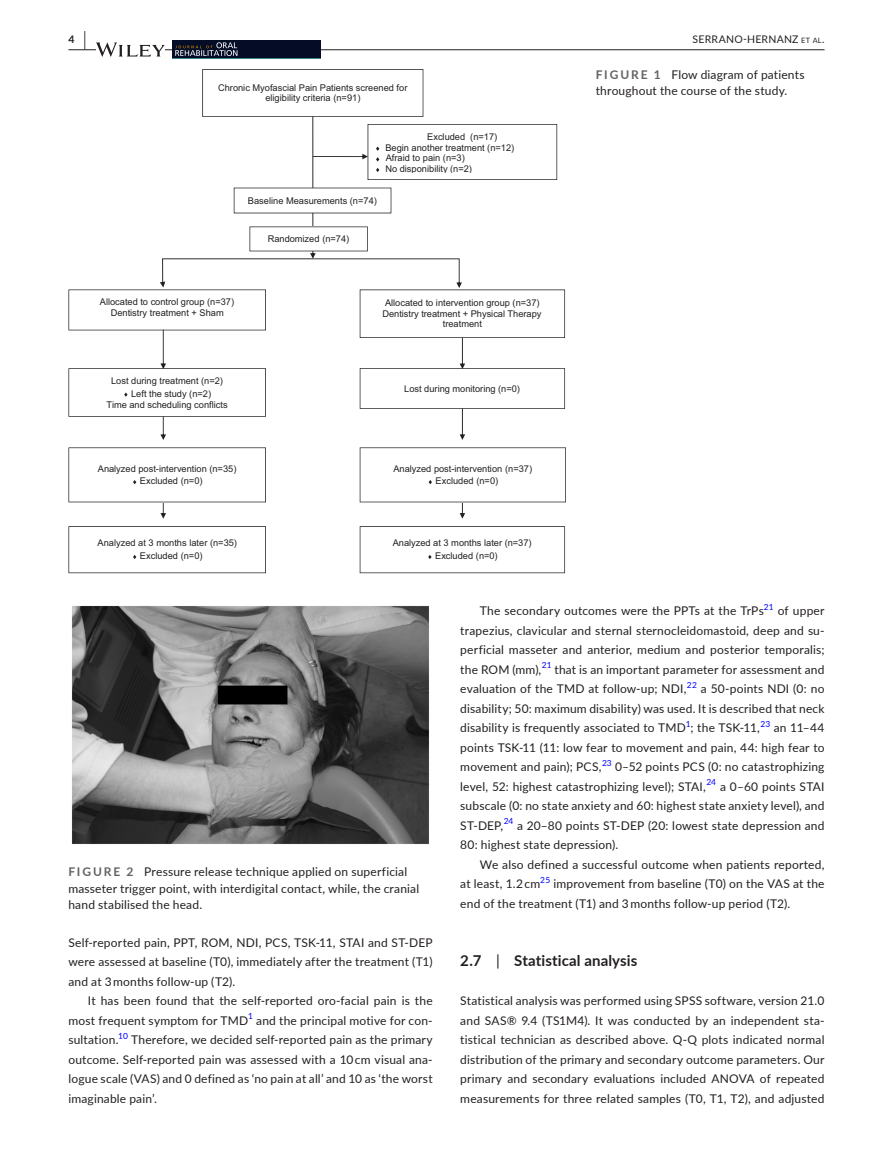
<style>
.page{position:relative;width:893px;height:1174px;background:#fff}
.page>*{position:absolute;margin:0;border:0;box-sizing:border-box;transform-origin:0 0}
.t1{font:700 15px "Lato";letter-spacing:.005em;color:#231f20}
.t2{font:12px/19.5px "Lato";letter-spacing:.015em;color:#231f20;text-align:justify}
.t3{font:10.5px "Lato";letter-spacing:.025em;color:#231f20}
.t4{font:700 10.5px "Lato";color:#231f20}
.t5{font:9.3px/10.6px "Arial";color:#231f20}
.t6{font:8.4px "Lato";letter-spacing:.005em;color:#00f}
.s1{font-size:19.5px}
.s2{font-size:7.35px}
.s3{font-weight:700;color:#636366}
.s4{font-weight:400}
</style>
<div class="page">
<hr style="left:68px;top:49px;width:756px;height:1px;background:#231f20">
<svg style="left:96px;top:42px;width:69px;height:15px"></svg>
<div style="left:172px;top:40px;width:149px;height:19px;background:#050c26"></div>
<hr style="left:172px;top:58px;width:149px;height:1px;background:#3e8690">
<svg style="left:175px;top:42px;width:62px;height:14px"></svg>
<svg style="left:68px;top:69px;width:497px;height:371px"></svg>
<svg style="left:68px;top:526px;width:198px;height:47px"></svg>
<svg style="left:360px;top:526px;width:205px;height:47px"></svg>
<svg style="left:360px;top:447px;width:206px;height:71px"></svg>
<svg style="left:68px;top:447px;width:198px;height:71px"></svg>
<img style="left:72px;top:606px;width:357px;height:238px">
<p class="t4" style="left:68px;top:31px;width:19px">4 <span class="s1">|</span></p>
<p class="t3" style="left:693px;top:31px;width:133px">SERRANO--HERNANZ <span class="s2">et al</span>.</p>
<p class="t5" style="left:218px;top:82px;width:191px;text-align:center">Chronic Myofascial Pain Patients screened for eligibility criteria (n=91)</p>
<p class="t5" style="left:385px;top:131px;width:130px;text-indent:42px">Excluded (n=17)<br>Begin another treatment (n=12)<br>Afraid to pain (n=3)<br>No disponibility (n=2)</p>
<p class="t5" style="left:248px;top:195px;width:130px">Baseline Measurements (n=74)</p>
<p class="t5" style="left:268px;top:234px;width:83px">Randomized (n=74)</p>
<p class="t5" style="left:100px;top:297px;width:136px;text-align:center">Allocated to control group (n=37)<br>Dentistry treatment + Sham</p>
<p class="t5" style="left:131px;top:374px;width:93px;line-height:12.5px;text-indent:-20px">Lost during treatment (n=2)<br>Left the study (n=2)</p>
<p class="t5" style="left:106px;top:399px;width:123px">Time and scheduling conflicts</p>
<p class="t5" style="left:382px;top:297px;width:161px;text-align:center">Allocated to intervention group (n=37)<br>Dentistry treatment + Physical Therapy treatment</p>
<p class="t5" style="left:404px;top:383px;width:117px">Lost during monitoring (n=0)</p>
<p class="t5" style="left:140px;top:462px;width:98px;line-height:12.6px;text-indent:-42px">Analyzed post-intervention (n=35)<br>Excluded (n=0)</p>
<p class="t5" style="left:436px;top:462px;width:98px;line-height:12.6px;text-indent:-42px">Analyzed post-intervention (n=37)<br>Excluded (n=0)</p>
<p class="t5" style="left:140px;top:537px;width:99px;line-height:12.6px;text-indent:-42px">Analyzed at 3 months later (n=35)<br>Excluded (n=0)</p>
<p class="t5" style="left:435px;top:537px;width:98px;line-height:12.6px;text-indent:-42px">Analyzed at 3 months later (n=37)<br>Excluded (n=0)</p>
<p class="t2" style="left:596px;top:66px;width:210px;line-height:16.5px"><span class="s3">FIGURE 1</span> Flow diagram of patients throughout the course of the study.</p>
<p class="t2" style="left:68px;top:863px;width:352px;line-height:16.5px;text-align:left"><span class="s3">FIGURE 2</span> Pressure release technique applied on superficial masseter trigger point, with interdigital contact, while, the cranial hand stabilised the head.</p>
<p class="t2" style="left:68px;top:932px;width:366px">Self-reported pain, PPT, ROM, NDI, PCS, TSK-11, STAI and ST-DEP were assessed at baseline (T0), immediately after the treatment (T1) and at 3 months follow-up (T2).</p>
<p class="t2" style="left:68px;top:990px;width:366px;text-indent:20px">It has been found that the self-reported oro-facial pain is the most frequent symptom for TMD<sup>1</sup> and the principal motive for con&shy;sultation.<sup>10</sup> Therefore, we decided self-reported pain as the primary outcome. Self-reported pain was assessed with a 10 cm visual ana&shy;logue scale (VAS) and 0 defined as ‘no pain at all’ and 10 as ‘the worst imaginable pain’.</p>
<p class="t2" style="left:480px;top:600px;width:286px">The secondary outcomes were the PPTs at the TrPs</p>
<p class="t6" style="left:764px;top:601px;width:11px">21</p>
<p class="t2" style="left:460px;top:600px;width:366px;text-indent:317px">of upper trapezius, clavicular and sternal sternocleidomastoid, deep and su&shy;perficial masseter and anterior, medium and posterior temporalis; the ROM (mm),</p>
<p class="t6" style="left:542px;top:659px;width:11px">21</p>
<p class="t2" style="left:460px;top:659px;width:366px;text-indent:94px">that is an important parameter for assessment and evaluation of the TMD at follow-up; NDI,</p>
<p class="t6" style="left:687px;top:679px;width:11px">22</p>
<p class="t2" style="left:460px;top:678px;width:366px;text-indent:240px">a 50-points NDI (0: no disability; 50: maximum disability) was used. It is described that neck disability is frequently associated to TMD ; the TSK-11,</p>
<p class="t6" style="left:686px;top:718px;width:6px">1</p>
<p class="t6" style="left:760px;top:718px;width:11px">23</p>
<p class="t2" style="left:460px;top:717px;width:366px;text-indent:313px">an 11–44 points TSK-11 (11: low fear to movement and pain, 44: high fear to movement and pain); PCS,</p>
<p class="t6" style="left:602px;top:757px;width:11px">23</p>
<p class="t2" style="left:460px;top:756px;width:366px;text-indent:155px">0–52 points PCS (0: no catastrophizing level, 52: highest catastrophizing level); STAI,</p>
<p class="t6" style="left:706px;top:776px;width:11px">24</p>
<p class="t2" style="left:460px;top:776px;width:366px;text-indent:260px">a 0–60 points STAI subscale (0: no state anxiety and 60: highest state anxiety level), and ST-DEP,</p>
<p class="t6" style="left:504px;top:815px;width:11px">24</p>
<p class="t2" style="left:460px;top:815px;width:366px;text-indent:57px">a 20–80 points ST-DEP (20: lowest state depression and<br>80: highest state depression).</p>
<p class="t2" style="left:460px;top:854px;width:366px;text-indent:20px">We also defined a successful outcome when patients reported, at least, 1.2 cm</p>
<p class="t6" style="left:540px;top:874px;width:11px">25</p>
<p class="t2" style="left:460px;top:873px;width:366px;text-indent:93px">improvement from baseline (T0) on the VAS at the end of the treatment (T1) and 3 months follow-up period (T2).</p>
<p class="t1" style="left:460px;top:950px;width:179px">2.7 <span class="s4">|</span> Statistical analysis</p>
<p class="t2" style="left:460px;top:990px;width:366px">Statistical analysis was performed using SPSS software, version 21.0 and SAS® 9.4 (TS1M4). It was conducted by an independent sta&shy;tistical technician as described above. Q-Q plots indicated normal distribution of the primary and secondary outcome parameters. Our primary and secondary evaluations included ANOVA of repeated measurements for three related samples (T0, T1, T2), and adjusted</p>
</div>
